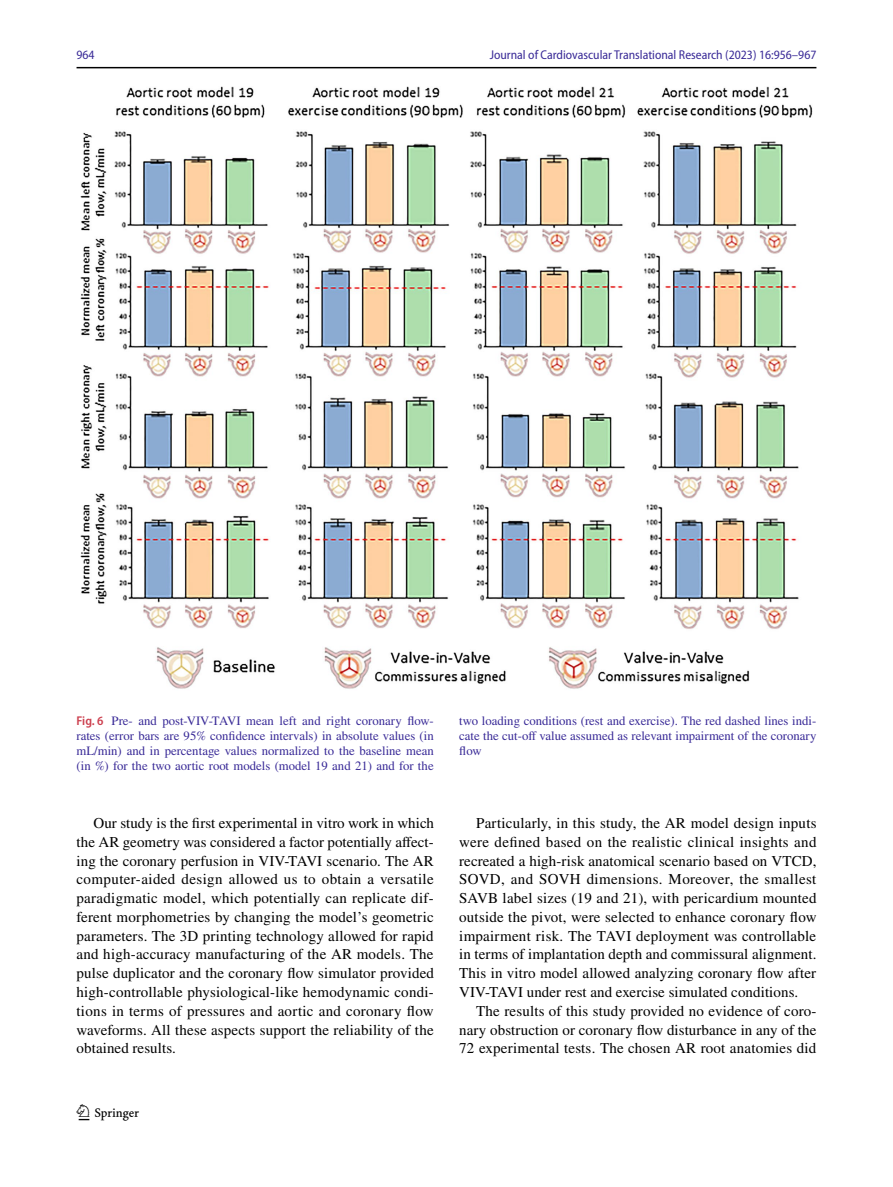
<style>
.page{position:relative;width:893px;height:1187px;background:#fff}
.page>*{position:absolute;margin:0;border:0;box-sizing:border-box;transform-origin:0 0}
.t1{font:22.5px "Springnew Regular 3";color:#000}
.t2{font:15px/18.8px "STIX";letter-spacing:.01em;color:#000;text-align:justify}
.t3{font:12.75px/15px "STIX";color:#392a97;text-align:justify}
.t4{font:semi-condensed 12.75px "Myriad Pro";color:#392a97}
.s1{font-family:"Myriad Pro";font-weight:600;font-stretch:semi-condensed;color:#cc3f4e}
</style>
<div class="page">
<hr style="left:77px;top:67px;width:739px;height:1px;background:#000">
<img style="left:81px;top:87px;width:731px;height:602px">
<p class="t4" style="left:77px;top:48px;width:20px">964</p>
<p class="t4" style="left:490px;top:48px;width:328px">Journal of Cardiovascular Translational Research (2023) 16:956–967</p>
<p class="t3" style="left:77px;top:714px;width:359px"><span class="s1">Fig. 6</span> Pre- and post-VIV-TAVI mean left and right coronary flow&shy;rates (error bars are 95% confidence intervals) in absolute values (in mL/min) and in percentage values normalized to the baseline mean (in %) for the two aortic root models (model 19 and 21) and for the</p>
<p class="t3" style="left:459px;top:714px;width:359px">two loading conditions (rest and exercise). The red dashed lines indi&shy;cate the cut-off value assumed as relevant impairment of the coronary flow</p>
<p class="t2" style="left:77px;top:814px;width:359px;text-indent:17px">Our study is the first experimental in vitro work in which the AR geometry was considered a factor potentially affect&shy;ing the coronary perfusion in VIV-TAVI scenario. The AR computer-aided design allowed us to obtain a versatile paradigmatic model, which potentially can replicate dif&shy;ferent morphometries by changing the model’s geometric parameters. The 3D printing technology allowed for rapid and high-accuracy manufacturing of the AR models. The pulse duplicator and the coronary flow simulator provided high-controllable physiological-like hemodynamic condi&shy;tions in terms of pressures and aortic and coronary flow waveforms. All these aspects support the reliability of the obtained results.</p>
<p class="t2" style="left:459px;top:814px;width:359px;text-indent:17px">Particularly, in this study, the AR model design inputs were defined based on the realistic clinical insights and recreated a high-risk anatomical scenario based on VTCD, SOVD, and SOVH dimensions. Moreover, the smallest SAVB label sizes (19 and 21), with pericardium mounted outside the pivot, were selected to enhance coronary flow impairment risk. The TAVI deployment was controllable in terms of implantation depth and commissural alignment.<br>This in vitro model allowed analyzing coronary flow after VIV-TAVI under rest and exercise simulated conditions.</p>
<p class="t2" style="left:459px;top:1002px;width:359px;text-indent:17px">The results of this study provided no evidence of coro&shy;nary obstruction or coronary flow disturbance in any of the 72 experimental tests. The chosen AR root anatomies did</p>
<h1 class="t1" style="left:79px;top:1104px;width:62px">1 3</h1>
</div>
